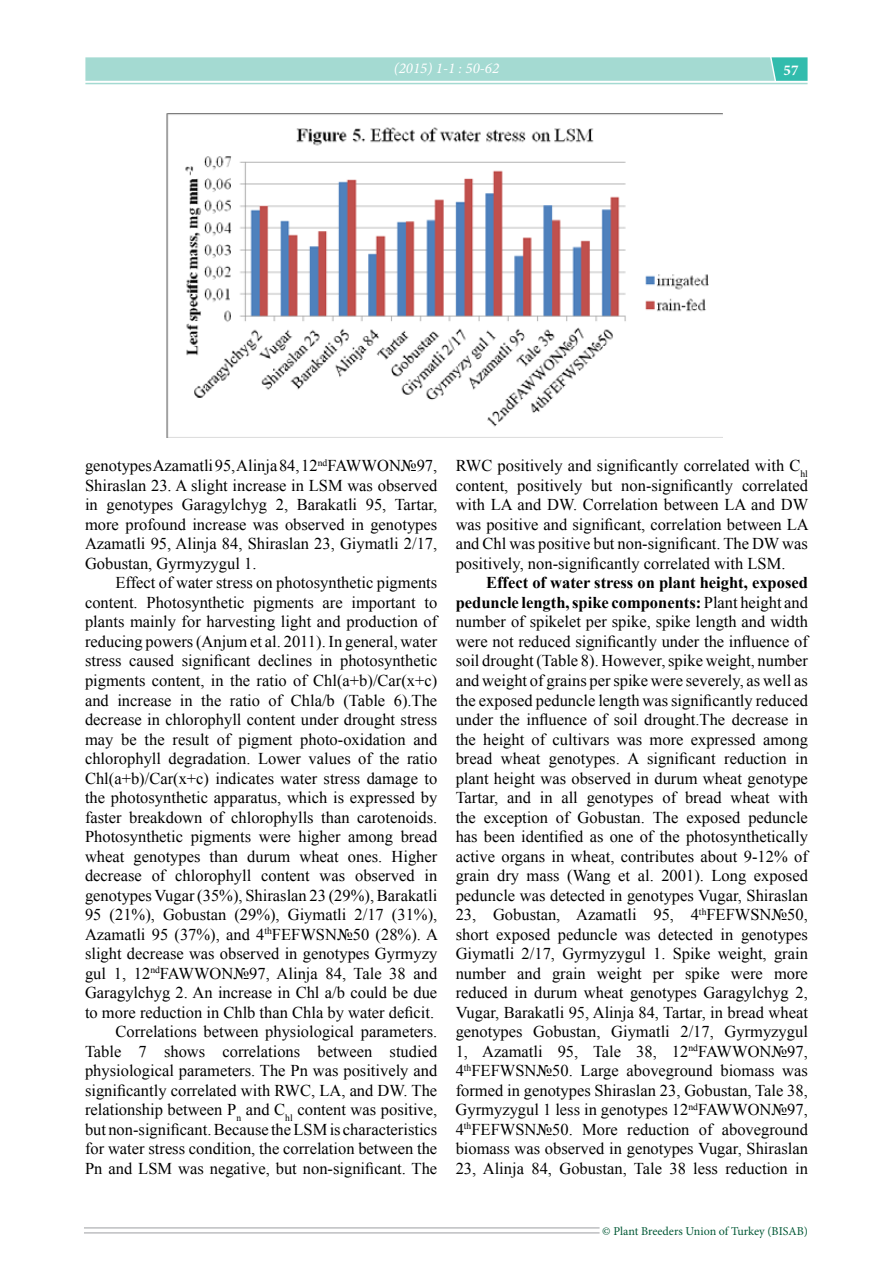
<style>
.page{position:relative;width:893px;height:1263px;background:#fff}
.page>*{position:absolute;margin:0;border:0;box-sizing:border-box;transform-origin:0 0}
.t1{font:16.5px/19.5px "Times New Roman";color:#000;text-align:justify}
.t2{font:italic 15px "Minion Pro";color:#fff}
.t3{font:700 15px "Minion Pro";color:#fff}
.t4{font:12px "Minion Pro";letter-spacing:-.005em;color:#005835}
.s1{font-weight:700}
</style>
<div class="page">
<svg style="left:85px;top:57px;width:722px;height:24px;background:#a1d9d1"></svg>
<hr style="left:85px;top:83px;width:722px;height:1px;background:#a4dad2">
<hr style="left:84px;top:1227px;width:516px;height:1px;background:#9d9fa2">
<hr style="left:84px;top:1232px;width:516px;height:1px;background:#9d9fa2">
<img style="left:167px;top:114px;width:556px;height:324px">
<p class="t2" style="left:394px;top:58px;width:107px">(2015) 1-1 : 50-62</p>
<p class="t3" style="left:784px;top:59px;width:16px">57</p>
<p class="t1" style="left:85px;top:456px;width:354px">genotypes Azamatli 95, Alinja 84, 12<sup>nd</sup>FAWWON№97, Shiraslan 23. A slight increase in LSM was observed in genotypes Garagylchyg 2, Barakatli 95, Tartar, more profound increase was observed in genotypes Azamatli 95, Alinja 84, Shiraslan 23, Giymatli 2/17, Gobustan, Gyrmyzygul 1.</p>
<p class="t1" style="left:85px;top:573px;width:355px;text-align:right">Effect of water stress on photosynthetic pigments content. Photosynthetic pigments are important to plants mainly for harvesting light and production of reducing powers (Anjum et al. 2011). In general, water stress caused significant declines in photosynthetic pigments content, in the ratio of Chl(a+b)/Car(x+c) and increase in the ratio of Chla/b (Table 6).The decrease in chlorophyll content under drought stress may be the result of pigment photo-oxidation and chlorophyll degradation. Lower values of the ratio Chl(a+b)/Car(x+c) indicates water stress damage to the photosynthetic apparatus, which is expressed by faster breakdown of chlorophylls than carotenoids.<br>Photosynthetic pigments were higher among bread wheat genotypes than durum wheat ones. Higher decrease of chlorophyll content was observed in genotypes Vugar (35%), Shiraslan 23 (29%), Barakatli 95 (21%), Gobustan (29%), Giymatli 2/17 (31%), Azamatli 95 (37%), and 4<sup>th</sup>FEFWSN№50 (28%). A slight decrease was observed in genotypes Gyrmyzy gul 1, 12<sup>nd</sup>FAWWON№97, Alinja 84, Tale 38 and Garagylchyg 2. An increase in Chl a/b could be due to more reduction in Chlb than Chla by water deficit.<br>Correlations between physiological parameters.<br>Table 7 shows correlations between studied physiological parameters. The Pn was positively and significantly correlated with RWC, LA, and DW. The relationship between P<sub>n</sub> and C<sub>hl</sub> content was positive, but non-significant.Because theLSMis characteristics for water stress condition, the correlation between the Pn and LSM was negative, but non-significant. The</p>
<p class="t1" style="left:456px;top:456px;width:355px">RWC positively and significantly correlated with C<sub>hl </sub>content, positively but non-significantly correlated with LA and DW. Correlation between LA and DW was positive and significant, correlation between LA and Chl was positive but non-significant. The DW was positively, non-significantly correlated with LSM.</p>
<p class="t1" style="left:456px;top:573px;width:354px;text-indent:30px"><span class="s1">Effect of water stress on plant height, exposed peduncle length, spike components:</span> Plant height and number of spikelet per spike, spike length and width were not reduced significantly under the influence of soil drought (Table 8). However, spike weight, number and weight of grains per spike were severely, as well as the exposed peduncle length was significantly reduced under the influence of soil drought.The decrease in the height of cultivars was more expressed among bread wheat genotypes. A significant reduction in plant height was observed in durum wheat genotype Tartar, and in all genotypes of bread wheat with the exception of Gobustan. The exposed peduncle has been identified as one of the photosynthetically active organs in wheat, contributes about 9-12% of grain dry mass (Wang et al. 2001). Long exposed peduncle was detected in genotypes Vugar, Shiraslan 23, Gobustan, Azamatli 95, 4<sup>th</sup>FEFWSN№50, short exposed peduncle was detected in genotypes Giymatli 2/17, Gyrmyzygul 1. Spike weight, grain number and grain weight per spike were more reduced in durum wheat genotypes Garagylchyg 2, Vugar, Barakatli 95, Alinja 84, Tartar, in bread wheat genotypes Gobustan, Giymatli 2/17, Gyrmyzygul 1, Azamatli 95, Tale 38, 12<sup>nd</sup>FAWWON№97, 4<sup>th</sup>FEFWSN№50. Large aboveground biomass was formed in genotypes Shiraslan 23, Gobustan, Tale 38, Gyrmyzygul 1 less in genotypes 12<sup>nd</sup>FAWWON№97, 4<sup>th</sup>FEFWSN№50. More reduction of aboveground biomass was observed in genotypes Vugar, Shiraslan 23, Alinja 84, Gobustan, Tale 38 less reduction in</p>
<p class="t4" style="left:602px;top:1223px;width:207px">© Plant Breeders Union of Turkey (BISAB)</p>
</div>
